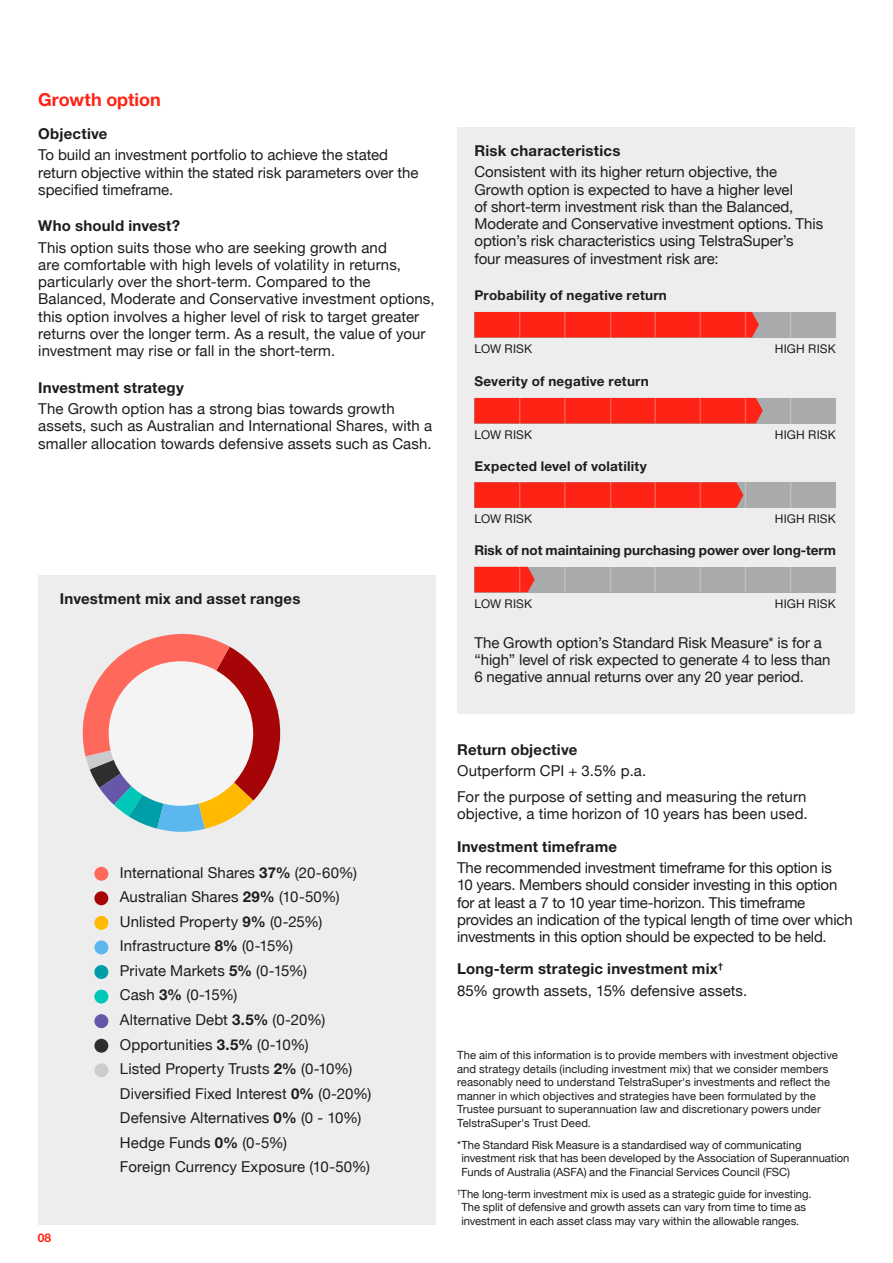
<style>
.page{position:relative;width:893px;height:1263px;background:#fff}
.page>*{position:absolute;margin:0;border:0;box-sizing:border-box;transform-origin:0 0}
.t1{font:700 18px "Helvetica Neue LT Std";letter-spacing:-.005em;color:#fd2415}
.t2{font:15px/17.2px "Helvetica Neue";color:#1d1d1b}
.t3{font:700 15px "Helvetica Neue LT Std";letter-spacing:.015em;color:#1d1d1b}
.t4{font:700 13.5px "Helvetica Neue LT Std";letter-spacing:.015em;color:#1d1d1b}
.t5{font:13.5px "Helvetica Neue";color:#000}
.t6{font:12px "Helvetica Neue";letter-spacing:.015em;color:#1d1d1b}
.t7{font:700 12px "Helvetica Neue LT Std";color:#fd2415}
.t8{font:11.25px/13.5px "Helvetica Neue";color:#1d1d1b}
.s1{font-family:"Helvetica Neue LT Std";font-weight:700}
</style>
<div class="page">
<div style="left:457px;top:127px;width:398px;height:587px;background:#ededed"></div>
<div style="left:38px;top:575px;width:398px;height:650px;background:#ededed"></div>
<div style="left:94px;top:867px;width:14px;height:14px;background:#ff695b;border-radius:50%"></div>
<div style="left:94px;top:891px;width:14px;height:14px;background:#a50507;border-radius:50%"></div>
<div style="left:94px;top:916px;width:14px;height:14px;background:#ffba00;border-radius:50%"></div>
<div style="left:94px;top:940px;width:14px;height:14px;background:#5bb7ee;border-radius:50%"></div>
<div style="left:94px;top:965px;width:14px;height:14px;background:#009da9;border-radius:50%"></div>
<div style="left:94px;top:990px;width:14px;height:13px;background:#00c8b8;border-radius:50%"></div>
<div style="left:94px;top:1014px;width:14px;height:14px;background:#6657a8;border-radius:50%"></div>
<div style="left:94px;top:1039px;width:14px;height:14px;background:#2e2e2e;border-radius:50%"></div>
<div style="left:94px;top:1063px;width:14px;height:14px;background:#cbcccd;border-radius:50%"></div>
<div style="left:474px;top:312px;width:362px;height:25px;background:#a8aaac"></div>
<div style="left:474px;top:312px;width:285px;height:25px;background:#fd2415"></div>
<svg style="left:790px;top:312px;width:1px;height:25px"></svg>
<div style="left:474px;top:398px;width:362px;height:25px;background:#a8aaac"></div>
<div style="left:474px;top:398px;width:289px;height:25px;background:#fd2415"></div>
<svg style="left:790px;top:398px;width:1px;height:25px"></svg>
<div style="left:474px;top:482px;width:362px;height:26px;background:#a8aaac"></div>
<svg style="left:474px;top:482px;width:272px;height:26px;background:#f92b1c"></svg>
<svg style="left:790px;top:482px;width:1px;height:26px"></svg>
<div style="left:474px;top:567px;width:362px;height:25px;background:#a8aaac"></div>
<svg style="left:474px;top:567px;width:61px;height:25px;background:#f72e20"></svg>
<hr style="left:564px;top:567px;width:2px;height:25px;background:#fff">
<svg style="left:610px;top:567px;width:1px;height:25px"></svg>
<hr style="left:654px;top:567px;width:2px;height:25px;background:#fff">
<svg style="left:700px;top:567px;width:1px;height:25px"></svg>
<svg style="left:745px;top:567px;width:1px;height:25px"></svg>
<svg style="left:790px;top:567px;width:1px;height:25px"></svg>
<svg style="left:83px;top:634px;width:198px;height:198px"></svg>
<div style="left:109px;top:661px;width:144px;height:145px;background:#f4f4f4;border-radius:50%"></div>
<p class="t1" style="left:38px;top:89px;width:124px">Growth option</p>
<p class="t3" style="left:38px;top:124px;width:71px">Objective</p>
<p class="t2" style="left:38px;top:147px;width:382px">To build an investment portfolio to achieve the stated return objective within the stated risk parameters over the specified timeframe.</p>
<p class="t3" style="left:38px;top:217px;width:143px">Who should invest?</p>
<p class="t2" style="left:38px;top:240px;width:398px">This option suits those who are seeking growth and<br>are comfortable with high levels of volatility in returns, particularly over the short-term. Compared to the Balanced, Moderate and Conservative investment options, this option involves a higher level of risk to target greater returns over the longer term. As a result, the value of your investment may rise or fall in the short-term.</p>
<p class="t3" style="left:38px;top:378px;width:147px">Investment strategy</p>
<p class="t2" style="left:38px;top:401px;width:395px">The Growth option has a strong bias towards growth assets, such as Australian and International Shares, with a smaller allocation towards defensive assets such as Cash.</p>
<p class="t3" style="left:60px;top:590px;width:242px">Investment mix and asset ranges</p>
<p class="t3" style="left:474px;top:141px;width:148px">Risk characteristics</p>
<p class="t2" style="left:474px;top:164px;width:350px">Consistent with its higher return objective, the Growth option is expected to have a higher level<br>of short-term investment risk than the Balanced, Moderate and Conservative investment options. This option’s risk characteristics using TelstraSuper’s four measures of investment risk are:</p>
<p class="t4" style="left:474px;top:287px;width:194px">Probability of negative return</p>
<p class="t6" style="left:474px;top:340px;width:59px">LOW RISK</p>
<p class="t6" style="left:775px;top:340px;width:62px">HIGH RISK</p>
<p class="t4" style="left:474px;top:373px;width:176px">Severity of negative return</p>
<p class="t6" style="left:474px;top:426px;width:59px">LOW RISK</p>
<p class="t6" style="left:775px;top:426px;width:62px">HIGH RISK</p>
<p class="t4" style="left:474px;top:458px;width:174px">Expected level of volatility</p>
<p class="t6" style="left:474px;top:510px;width:59px">LOW RISK</p>
<p class="t6" style="left:775px;top:510px;width:62px">HIGH RISK</p>
<p class="t4" style="left:474px;top:542px;width:363px">Risk of not maintaining purchasing power over long-term</p>
<p class="t6" style="left:474px;top:595px;width:59px">LOW RISK</p>
<p class="t6" style="left:775px;top:595px;width:62px">HIGH RISK</p>
<p class="t2" style="left:474px;top:635px;width:358px">The Growth option’s Standard Risk Measure* is for a “high” level of risk expected to generate 4 to less than<br>6 negative annual returns over any 20 year period.</p>
<p class="t7" style="left:38px;top:1230px;width:15px">08</p>
<p class="t3" style="left:457px;top:740px;width:122px">Return objective</p>
<p class="t2" style="left:457px;top:759px;width:351px;line-height:25.8px">Outperform CPI + 3.5% p.a.<br>For the purpose of setting and measuring the return</p>
<p class="t2" style="left:457px;top:806px;width:352px">objective, a time horizon of 10 years has been used.</p>
<p class="t3" style="left:457px;top:837px;width:162px">Investment timeframe</p>
<p class="t2" style="left:457px;top:860px;width:397px">The recommended investment timeframe for this option is<br>10 years. Members should consider investing in this option for at least a 7 to 10 year time-horizon. This timeframe provides an indication of the typical length of time over which investments in this option should be expected to be held.</p>
<p class="t3" style="left:457px;top:959px;width:267px">Long-term strategic investment mix<sup>†</sup></p>
<p class="t2" style="left:457px;top:982px;width:292px">85% growth assets, 15% defensive assets.</p>
<p class="t2" style="left:120px;top:861px;width:253px;line-height:24.6px">International Shares <span class="s1">37%</span> (20-60%)<br>Australian Shares <span class="s1">29%</span> (10-50%)<br>Unlisted Property <span class="s1">9%</span> (0-25%)<br>Infrastructure <span class="s1">8%</span> (0-15%)<br>Private Markets <span class="s1">5%</span> (0-15%)<br>Cash <span class="s1">3%</span> (0-15%)<br>Alternative Debt <span class="s1">3.5%</span> (0-20%)<br>Opportunities <span class="s1">3.5%</span> (0-10%)<br>Listed Property Trusts <span class="s1">2%</span> (0-10%)<br>Diversified Fixed Interest <span class="s1">0%</span> (0-20%)<br>Defensive Alternatives <span class="s1">0%</span> (0 - 10%)<br>Hedge Funds <span class="s1">0%</span> (0-5%)<br>Foreign Currency Exposure (10-50%)</p>
<p class="t5" style="left:344px;top:912px;width:225px">Foreign Currency Exposure (10-50%)</p>
<p class="t8" style="left:457px;top:1049px;width:382px">The aim of this information is to provide members with investment objective and strategy details (including investment mix) that we consider members reasonably need to understand TelstraSuper's investments and reflect the manner in which objectives and strategies have been formulated by the Trustee pursuant to superannuation law and discretionary powers under TelstraSuper's Trust Deed.</p>
<p class="t8" style="left:461px;top:1138px;width:390px;text-indent:-4px">*The Standard Risk Measure is a standardised way of communicating investment risk that has been developed by the Association of Superannuation<br>Funds of Australia (ASFA) and the Financial Services Council (FSC)</p>
<p class="t8" style="left:461px;top:1187px;width:352px;text-indent:-4px"><sup>†</sup>The long-term investment mix is used as a strategic guide for investing.<br>The split of defensive and growth assets can vary from time to time as investment in each asset class may vary within the allowable ranges.</p>
</div>
